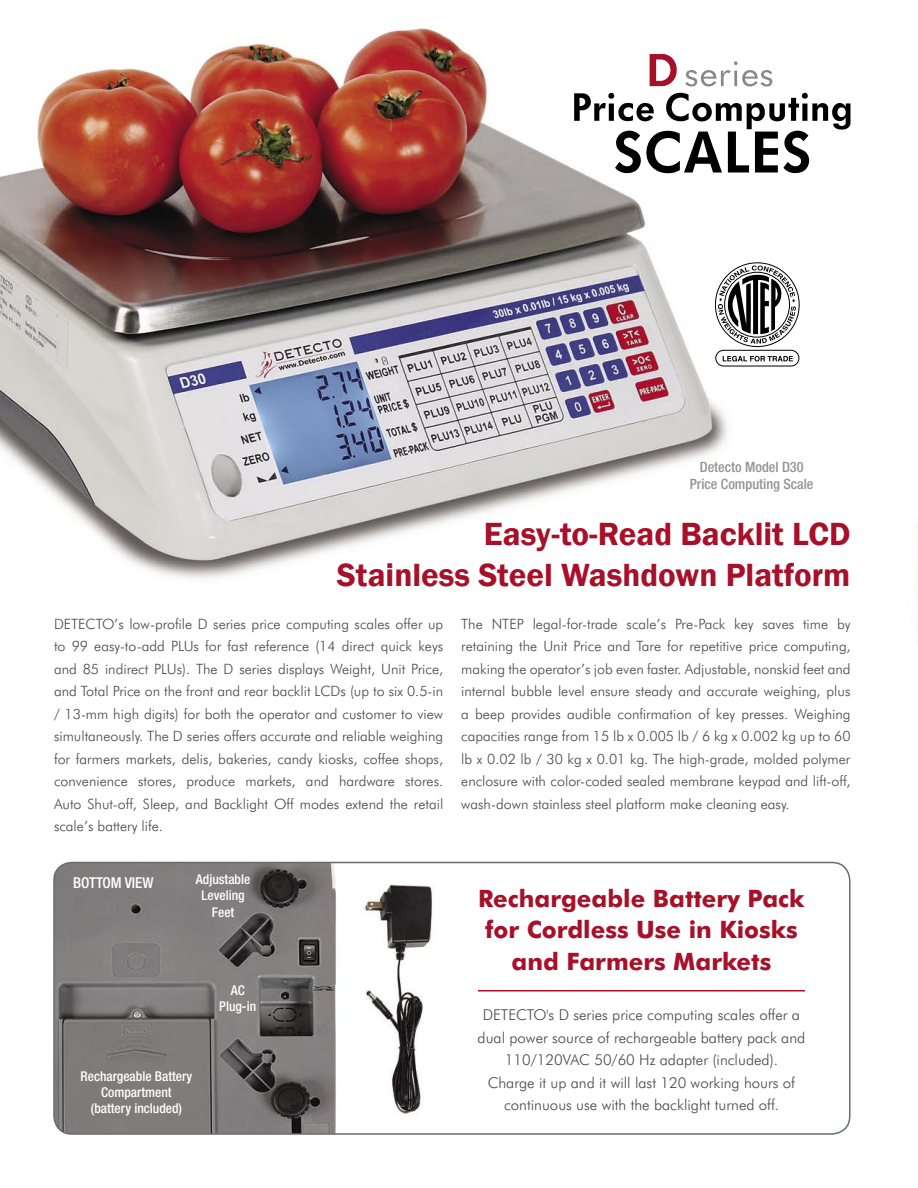
<style>
.page{position:relative;width:918px;height:1188px;background:#fff}
.page>*{position:absolute;margin:0;border:0;box-sizing:border-box;transform-origin:0 0}
.t1{font:600 33px/40.5px "Franklin Gothic";color:#a71029;text-align:right}
.t2{font:700 24px/31.5px "Futura BT";color:#a71029;text-align:center}
.t3{font:300 15px/22.5px "Futura BT";color:#484848;text-align:center}
.t4{font:500 condensed 15px "Helvetica Neue LT Std";color:#fff}
.t5{font:300 14.25px/22.5px "Futura BT";color:#484848;text-align:justify}
.t6{font:500 condensed 14.25px/17.1px "Helvetica Neue LT Std";color:#939393;text-align:center}
.t7{font:500 condensed 13.5px/16.2px "Helvetica Neue LT Std";color:#fff;text-align:center}
</style>
<div class="page">
<img style="left:0;top:27px;width:918px;height:1108px">
<svg style="left:52px;top:861px;width:799px;height:273px"></svg>
<svg style="left:718px;top:265px;width:78px;height:79px"></svg>
<div style="left:716px;top:350px;width:83px;height:16px;background:#fff;border-radius:8px"></div>
<div style="left:715px;top:350px;width:84px;height:16px;border:1px solid #000;border-radius:8px"></div>
<svg style="left:723px;top:356px;width:70px;height:6px"></svg>
<svg style="left:574px;top:54px;width:276px;height:119px"></svg>
<hr style="left:478px;top:990px;width:327px;height:2px;background:#a71029">
<p class="t6" style="left:690px;top:458px;width:125px">Detecto Model D30<br>Price Computing Scale</p>
<h1 class="t1" style="left:337px;top:514px;width:515px">Easy-to-Read Backlit LCD<br>Stainless Steel Washdown Platform</h1>
<p class="t5" style="left:54px;top:612px;width:391px">DETECTO’s low-profile D series price computing scales offer up to 99 easy-to-add PLUs for fast reference (14 direct quick keys and 85 indirect PLUs). The D series displays Weight, Unit Price, and Total Price on the front and rear backlit LCDs (up to six 0.5-in / 13-mm high digits) for both the operator and customer to view simultaneously. The D series offers accurate and reliable weighing for farmers markets, delis, bakeries, candy kiosks, coffee shops, convenience stores, produce markets, and hardware stores.<br>Auto Shut-off, Sleep, and Backlight Off modes extend the retail scale’s battery life.</p>
<p class="t5" style="left:461px;top:612px;width:391px">The NTEP legal-for-trade scale’s Pre-Pack key saves time by retaining the Unit Price and Tare for repetitive price computing, making the operator’s job even faster. Adjustable, nonskid feet and internal bubble level ensure steady and accurate weighing, plus a beep provides audible confirmation of key presses. Weighing capacities range from 15 lb x 0.005 lb / 6 kg x 0.002 kg up to 60 lb x 0.02 lb / 30 kg x 0.01 kg. The high-grade, molded polymer enclosure with color-coded sealed membrane keypad and lift-off, wash-down stainless steel platform make cleaning easy.</p>
<p class="t4" style="left:73px;top:874px;width:82px">BOTTOM VIEW</p>
<p class="t7" style="left:196px;top:871px;width:56px">Adjustable<br>Leveling<br>Feet</p>
<p class="t7" style="left:219px;top:982px;width:38px">AC<br>Plug-in</p>
<p class="t7" style="left:81px;top:1068px;width:113px">Rechargeable Battery<br>Compartment (battery included)</p>
<h2 class="t2" style="left:478px;top:882px;width:328px">Rechargeable Battery Pack for Cordless Use in Kiosks and Farmers Markets</h2>
<p class="t3" style="left:478px;top:1003px;width:329px">DETECTO's D series price computing scales offer a dual power source of rechargeable battery pack and 110/120VAC 50/60 Hz adapter (included).<br>Charge it up and it will last 120 working hours of continuous use with the backlight turned off.</p>
</div>
